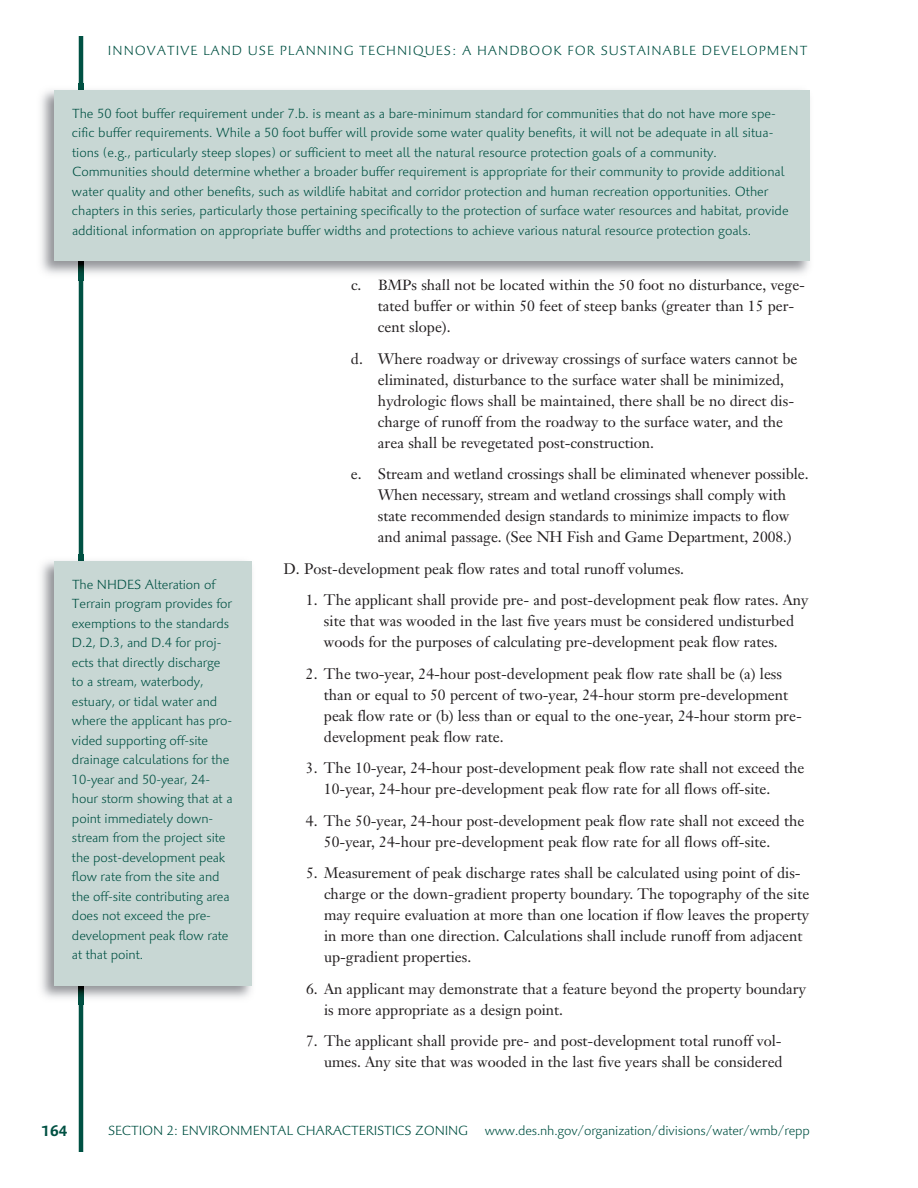
<style>
.page{position:relative;width:918px;height:1188px;background:#fff}
.page>*{position:absolute;margin:0;border:0;box-sizing:border-box;transform-origin:0 0}
.t1{font:15px/21px "Janson Text";color:#231f20}
.t2{font:700 15px "Palatino Sans Com";color:#005143}
.t3{font:300 13.5px/19.5px "Palatino Sans Com";color:#005143}
.t4{font:300 13.5px "Palatino Sans Com";letter-spacing:.07em;color:#005143}
</style>
<div class="page">
<hr style="left:79px;top:36px;width:4px;height:1116px;background:#005143">
<img style="left:41px;top:84px;width:769px;height:196px">
<img style="left:378px;top:280px;width:33px;height:1px">
<div style="left:54px;top:90px;width:756px;height:171px;background:#c8d7d4"></div>
<img style="left:41px;top:555px;width:211px;height:450px">
<div style="left:54px;top:561px;width:198px;height:425px;background:#c8d7d4"></div>
<p class="t4" style="left:108px;top:42px;width:701px">INNOVATIVE LAND USE PLANNING TECHNIQUES: A HANDBOOK FOR SUSTAINABLE DEVELOPMENT</p>
<p class="t3" style="left:72px;top:103px;width:718px">The 50 foot buffer requirement under 7.b. is meant as a bare-minimum standard for communities that do not have more spe&shy;cific buffer requirements. While a 50 foot buffer will provide some water quality benefits, it will not be adequate in all situa&shy;tions (e.g., particularly steep slopes) or sufficient to meet all the natural resource protection goals of a community.<br>Communities should determine whether a broader buffer requirement is appropriate for their community to provide additional water quality and other benefits, such as wildlife habitat and corridor protection and human recreation opportunities. Other chapters in this series, particularly those pertaining specifically to the protection of surface water resources and habitat, provide additional information on appropriate buffer widths and protections to achieve various natural resource protection goals.</p>
<p class="t3" style="left:72px;top:574px;width:162px">The NHDES Alteration of<br>Terrain program provides for exemptions to the standards<br>D.2, D.3, and D.4 for proj&shy;ects that directly discharge to a stream, waterbody, estuary, or tidal water and where the applicant has pro&shy;vided supporting off-site drainage calculations for the<br>10-year and 50-year, 24- hour storm showing that at a point immediately down&shy;stream from the project site the post-development peak flow rate from the site and the off-site contributing area does not exceed the pre&shy;development peak flow rate at that point.</p>
<p class="t1" style="left:378px;top:276px;width:429px;text-indent:-27px">c. BMPs shall not be located within the 50 foot no disturbance, vege&shy;tated buffer or within 50 feet of steep banks (greater than 15 per&shy;cent slope).</p>
<p class="t1" style="left:378px;top:350px;width:421px;text-indent:-27px">d. Where roadway or driveway crossings of surface waters cannot be eliminated, disturbance to the surface water shall be minimized, hydrologic flows shall be maintained, there shall be no direct dis&shy;charge of runoff from the roadway to the surface water, and the area shall be revegetated post-construction.</p>
<p class="t1" style="left:378px;top:465px;width:432px;text-indent:-27px">e. Stream and wetland crossings shall be eliminated whenever possible.<br>When necessary, stream and wetland crossings shall comply with state recommended design standards to minimize impacts to flow and animal passage. (See NH Fish and Game Department, 2008.)</p>
<p class="t1" style="left:283px;top:560px;width:402px">D. Post-development peak flow rates and total runoff volumes.</p>
<p class="t1" style="left:324px;top:591px;width:486px;text-indent:-18px">1. The applicant shall provide pre- and post-development peak flow rates. Any site that was wooded in the last five years must be considered undisturbed woods for the purposes of calculating pre-development peak flow rates.</p>
<p class="t1" style="left:324px;top:665px;width:479px;text-indent:-18px">2. The two-year, 24-hour post-development peak flow rate shall be (a) less than or equal to 50 percent of two-year, 24-hour storm pre-development peak flow rate or (b) less than or equal to the one-year, 24-hour storm pre&shy;development peak flow rate.</p>
<p class="t1" style="left:324px;top:759px;width:482px;text-indent:-18px">3. The 10-year, 24-hour post-development peak flow rate shall not exceed the<br>10-year, 24-hour pre-development peak flow rate for all flows off-site.</p>
<p class="t1" style="left:324px;top:812px;width:482px;text-indent:-18px">4. The 50-year, 24-hour post-development peak flow rate shall not exceed the<br>50-year, 24-hour pre-development peak flow rate for all flows off-site.</p>
<p class="t1" style="left:324px;top:864px;width:487px;text-indent:-18px">5. Measurement of peak discharge rates shall be calculated using point of dis&shy;charge or the down-gradient property boundary. The topography of the site may require evaluation at more than one location if flow leaves the property in more than one direction. Calculations shall include runoff from adjacent up-gradient properties.</p>
<p class="t1" style="left:324px;top:980px;width:483px;text-indent:-18px">6. An applicant may demonstrate that a feature beyond the property boundary is more appropriate as a design point.</p>
<p class="t1" style="left:306px;top:1032px;width:478px;text-align:right">7. The applicant shall provide pre- and post-development total runoff vol&shy;umes. Any site that was wooded in the last five years shall be considered</p>
<p class="t2" style="left:41px;top:1121px;width:28px">164</p>
<p class="t3" style="left:108px;top:1120px;width:703px">SECTION 2: ENVIRONMENTAL CHARACTERISTICS ZONING www.des.nh.gov/organization/divisions/water/wmb/repp</p>
</div>
